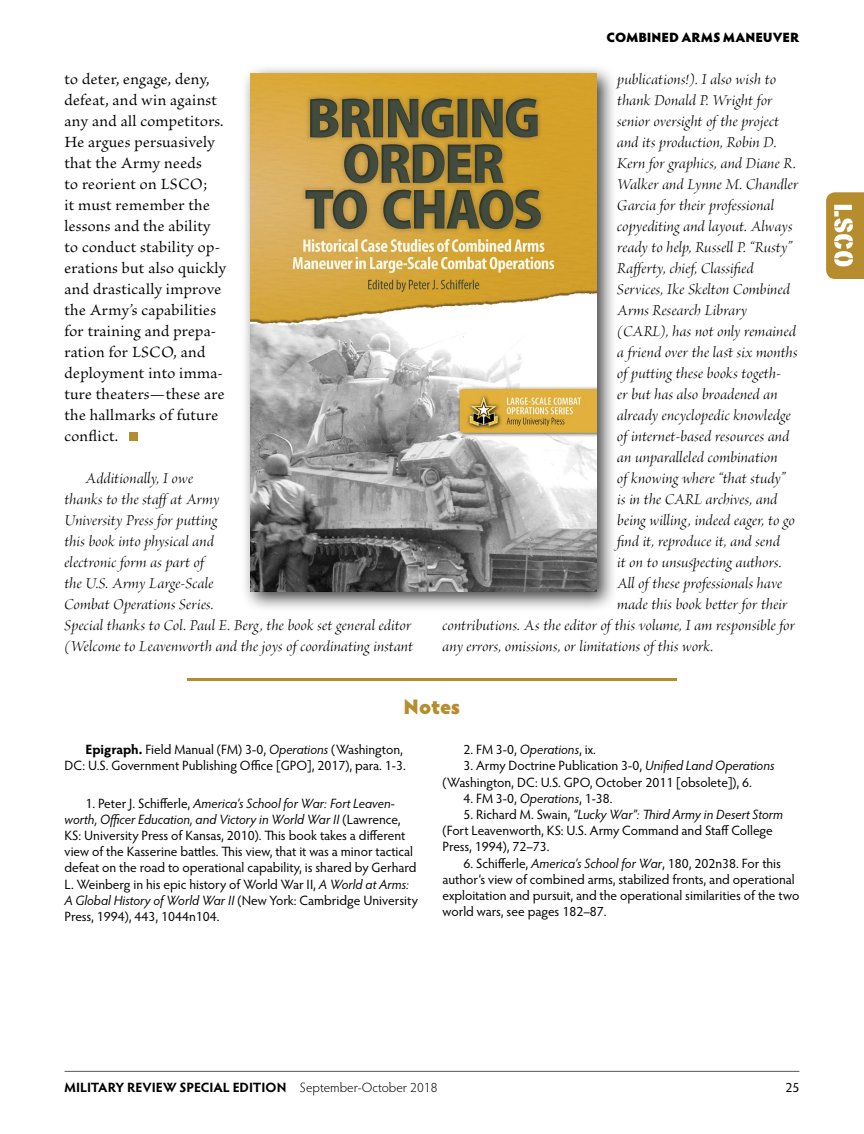
<style>
.page{position:relative;width:864px;height:1134px;background:#fff}
.page>*{position:absolute;margin:0;border:0;box-sizing:border-box;transform-origin:0 0}
.t1{font:900 21px "Hypatia Sans Pro";letter-spacing:-.01em;color:#b68d2e}
.t2{font:16.5px/21px "Brioso Pro It Disp";letter-spacing:.01em;color:#000}
.t3{font:16.5px/21px "Brioso Pro";letter-spacing:.015em;color:#000}
.t4{font:13.5px/16.2px "Hypatia Sans Pro";color:#000}
.t5{font:700 13.5px "Hypatia Sans Pro";letter-spacing:-.005em;color:#000}
.t6{font:900 13.5px "Hypatia Sans Pro";color:#000}
.s1{font-weight:700}
.s2{font-style:italic}
.s3{font-weight:300}
</style>
<div class="page">
<hr style="left:65px;top:1071px;width:734px;height:1px;background:#58595b">
<svg style="left:826px;top:192px;width:38px;height:87px;background:#c4a458"></svg>
<div style="left:129px;top:433px;width:9px;height:8px;background:#b68d2e"></div>
<hr style="left:187px;top:678px;width:490px;height:3px;background:#b68d2e">
<div style="left:241px;top:64px;width:376px;height:549px;background:#000;opacity:.75"></div>
<img style="left:250px;top:73px;width:346px;height:519px">
<p class="t3" style="left:64px;top:69px;width:163px">to deter, engage, deny, defeat, and win against any and all competitors.<br>He argues persuasively that the Army needs<br>to reorient on LSCO;<br>it must remember the lessons and the ability to conduct stability op&shy;erations but also quickly and drastically improve the Army’s capabilities for training and prepa&shy;ration for LSCO, and deployment into imma&shy;ture theaters—these are the hallmarks of future conflict.</p>
<p class="t2" style="left:64px;top:467px;width:350px;text-indent:21px">Additionally, I owe<br>thanks to the staffat Army<br>University Press for putting<br>this book into physical and<br>electronic form as part of<br>the U.S. Army Large-Scale<br>Combat Operations Series.<br>Special thanks to Col. Paul E. Berg, the book set general editor (Welcome to Leavenworth and the joys of coordinating instant</p>
<p class="t6" style="left:607px;top:27px;width:194px">COMBINED ARMS MANEUVER</p>
<p class="t2" style="left:617px;top:68px;width:160px">publications!). I also wish to</p>
<p class="t2" style="left:617px;top:89px;width:157px">thank Donald P. Wright for</p>
<p class="t2" style="left:617px;top:110px;width:163px">senior oversight of the project</p>
<p class="t2" style="left:617px;top:131px;width:161px">and its production, Robin D.</p>
<p class="t2" style="left:617px;top:152px;width:180px">Kern for graphics, and Diane R.</p>
<p class="t2" style="left:617px;top:173px;width:183px">Walker and Lynne M. Chandler</p>
<p class="t2" style="left:617px;top:194px;width:158px">Garcia for their professional</p>
<p class="t2" style="left:617px;top:215px;width:177px">copyediting and layout. Always</p>
<p class="t2" style="left:617px;top:236px;width:176px">ready to help, Russell P. “Rusty”</p>
<p class="t2" style="left:617px;top:257px;width:138px">Rafferty, chief, Classified</p>
<p class="t2" style="left:617px;top:278px;width:174px">Services, Ike Skelton Combined</p>
<p class="t2" style="left:617px;top:299px;width:131px">Arms Research Library</p>
<p class="t2" style="left:617px;top:320px;width:180px">(CARL), has not only remained</p>
<p class="t2" style="left:617px;top:341px;width:182px">a friend over the last six months</p>
<p class="t2" style="left:617px;top:362px;width:165px">of putting these books togeth-</p>
<p class="t2" style="left:617px;top:383px;width:162px">er but has also broadened an</p>
<p class="t2" style="left:617px;top:404px;width:175px">already encyclopedic knowledge</p>
<p class="t2" style="left:617px;top:425px;width:174px">of internet-based resources and</p>
<p class="t2" style="left:617px;top:446px;width:162px">an unparalleled combination</p>
<p class="t2" style="left:617px;top:467px;width:170px">of knowing where “that study”</p>
<p class="t2" style="left:617px;top:488px;width:162px">is in the CARL archives, and</p>
<p class="t2" style="left:617px;top:509px;width:179px">being willing, indeed eager, to go</p>
<p class="t2" style="left:617px;top:530px;width:164px">find it, reproduce it, and send</p>
<p class="t2" style="left:617px;top:551px;width:166px">it on to unsuspecting authors.</p>
<p class="t2" style="left:617px;top:572px;width:166px">All of these professionals have</p>
<p class="t2" style="left:617px;top:593px;width:172px">made this book better for their</p>
<p class="t2" style="left:442px;top:614px;width:354px">contributions. As the editor of this volume, I am responsible for</p>
<p class="t2" style="left:442px;top:635px;width:272px">any errors, omissions, or limitations of this work.</p>
<p class="t1" style="left:404px;top:691px;width:58px">Notes</p>
<p class="t4" style="left:64px;top:741px;width:343px;text-align:right"><span class="s1">Epigraph.</span> Field Manual (FM) 3-0, <span class="s2">Operations</span> (Washington,<br>DC: U.S. Government Publishing Office [GPO], 2017), para. 1-3.</p>
<p class="t4" style="left:64px;top:794px;width:355px;text-indent:21px">1. Peter J. Schifferle, <span class="s2">America’s School for War: Fort Leaven&shy;worth, Officer Education, and Victory in World War II</span> (Lawrence, KS: University Press of Kansas, 2010). This book takes a different view of the Kasserine battles. This view, that it was a minor tactical defeat on the road to operational capability, is shared by Gerhard L. Weinberg in his epic history of World War II, <span class="s2">A World at Arms:<br>A Global History of World War II</span> (New York: Cambridge University Press, 1994), 443, 1044n104.</p>
<p class="t4" style="left:464px;top:741px;width:134px">2. FM 3-0, <span class="s2">Operations</span>, ix.</p>
<p class="t4" style="left:442px;top:757px;width:334px;text-indent:21px">3. Army Doctrine Publication 3-0, <span class="s2">Unified Land Operations </span>(Washington, DC: U.S. GPO, October 2011 [obsolete]), 6.</p>
<p class="t4" style="left:464px;top:790px;width:151px">4. FM 3-0, <span class="s2">Operations</span>, 1-38.</p>
<p class="t4" style="left:442px;top:806px;width:342px;text-indent:21px">5. Richard M. Swain, <span class="s2">“Lucky War”: Third Army in Desert Storm </span>(Fort Leavenworth, KS: U.S. Army Command and Staff College<br>Press, 1994), 72–73.</p>
<p class="t4" style="left:442px;top:854px;width:358px;text-indent:21px">6. Schifferle, <span class="s2">America’s School for War</span>, 180, 202n38. For this author’s view of combined arms, stabilized fronts, and operational exploitation and pursuit, and the operational similarities of the two world wars, see pages 182–87.</p>
<p class="t5" style="left:64px;top:1078px;width:374px">MILITARY REVIEW SPECIAL EDITION <span class="s3">September-October 2018</span></p>
<p class="t4" style="left:786px;top:1079px;width:15px">25</p>
</div>
